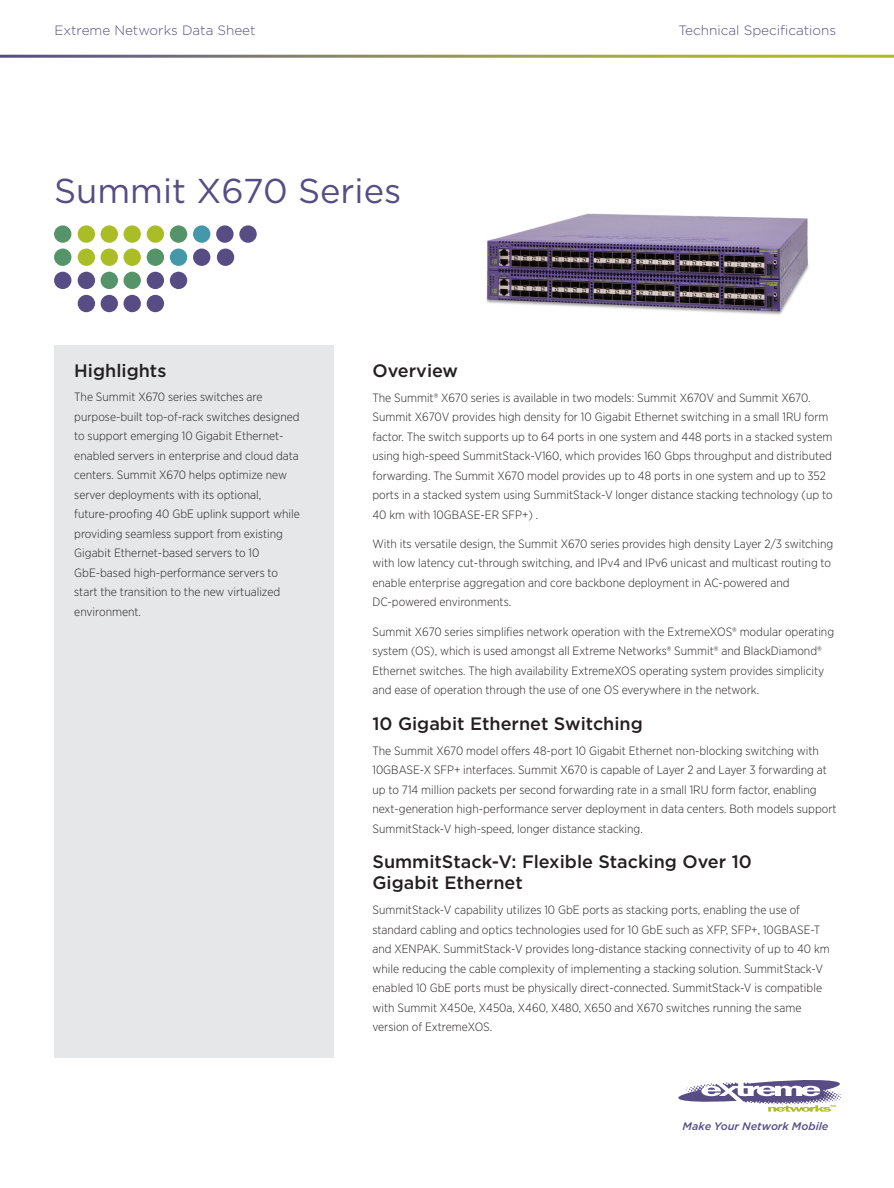
<style>
.page{position:relative;width:894px;height:1188px;background:#fff}
.page>*{position:absolute;margin:0;border:0;box-sizing:border-box;transform-origin:0 0}
.t1{font:34.5px "Gotham";color:#574d84}
.t2{font:500 18px/21px "Gotham";color:#231f20}
.t3{font:300 13.5px "Gotham";color:#574d84}
.t4{font:300 12px/19.5px "Gotham Narrow";color:#231f20}
.t5{font:italic 500 10.8px "Gotham";color:#574d84}
</style>
<div class="page">
<svg style="left:0;top:55px;width:893px;height:3px"></svg>
<div style="left:123px;top:295px;width:18px;height:17px;background:#574d84;border-radius:50%"></div>
<div style="left:147px;top:295px;width:17px;height:17px;background:#574d84;border-radius:50%"></div>
<div style="left:123px;top:272px;width:18px;height:17px;background:#559469;border-radius:50%"></div>
<div style="left:147px;top:272px;width:17px;height:17px;background:#574d84;border-radius:50%"></div>
<div style="left:170px;top:272px;width:17px;height:17px;background:#574d84;border-radius:50%"></div>
<div style="left:123px;top:249px;width:18px;height:17px;background:#aabd26;border-radius:50%"></div>
<div style="left:147px;top:249px;width:17px;height:17px;background:#559469;border-radius:50%"></div>
<div style="left:170px;top:249px;width:17px;height:17px;background:#4498a9;border-radius:50%"></div>
<div style="left:193px;top:249px;width:17px;height:17px;background:#574d84;border-radius:50%"></div>
<div style="left:217px;top:249px;width:17px;height:17px;background:#574d84;border-radius:50%"></div>
<div style="left:123px;top:225px;width:18px;height:18px;background:#aabd26;border-radius:50%"></div>
<div style="left:100px;top:295px;width:18px;height:17px;background:#574d84;border-radius:50%"></div>
<div style="left:100px;top:272px;width:18px;height:17px;background:#559469;border-radius:50%"></div>
<div style="left:100px;top:249px;width:18px;height:17px;background:#aabd26;border-radius:50%"></div>
<div style="left:100px;top:225px;width:18px;height:18px;background:#aabd26;border-radius:50%"></div>
<div style="left:78px;top:295px;width:17px;height:17px;background:#574d84;border-radius:50%"></div>
<div style="left:78px;top:272px;width:17px;height:17px;background:#574d84;border-radius:50%"></div>
<div style="left:78px;top:249px;width:17px;height:17px;background:#aabd26;border-radius:50%"></div>
<div style="left:78px;top:225px;width:17px;height:18px;background:#aabd26;border-radius:50%"></div>
<div style="left:54px;top:272px;width:17px;height:17px;background:#574d84;border-radius:50%"></div>
<div style="left:54px;top:249px;width:17px;height:17px;background:#559469;border-radius:50%"></div>
<div style="left:54px;top:225px;width:17px;height:18px;background:#559469;border-radius:50%"></div>
<div style="left:147px;top:225px;width:17px;height:18px;background:#aabd26;border-radius:50%"></div>
<div style="left:170px;top:225px;width:17px;height:18px;background:#559469;border-radius:50%"></div>
<div style="left:193px;top:225px;width:17px;height:18px;background:#4498a9;border-radius:50%"></div>
<div style="left:216px;top:225px;width:17px;height:18px;background:#574d84;border-radius:50%"></div>
<div style="left:239px;top:225px;width:18px;height:18px;background:#574d84;border-radius:50%"></div>
<svg style="left:678px;top:1080px;width:162px;height:32px"></svg>
<img style="left:486px;top:213px;width:323px;height:102px">
<div style="left:54px;top:345px;width:279px;height:713px;background:#e6e7e9"></div>
<p class="t3" style="left:54px;top:22px;width:202px">Extreme Networks Data Sheet</p>
<h1 class="t1" style="left:54px;top:169px;width:348px">Summit X670 Series</h1>
<p class="t3" style="left:678px;top:22px;width:159px">Technical Specifications</p>
<h2 class="t2" style="left:74px;top:359px;width:94px">Highlights</h2>
<p class="t4" style="left:74px;top:387px;width:227px">The Summit X670 series switches are purpose-built top-of-rack switches designed to support emerging 10 Gigabit Ethernet&shy;enabled servers in enterprise and cloud data centers. Summit X670 helps optimize new server deployments with its optional, future-proofing 40 GbE uplink support while providing seamless support from existing Gigabit Ethernet-based servers to 10<br>GbE-based high-performance servers to start the transition to the new virtualized environment.</p>
<h2 class="t2" style="left:372px;top:360px;width:87px">Overview</h2>
<p class="t4" style="left:372px;top:387px;width:461px">The Summit® X670 series is available in two models: Summit X670V and Summit X670.<br>Summit X670V provides high density for 10 Gigabit Ethernet switching in a small 1RU form factor. The switch supports up to 64 ports in one system and 448 ports in a stacked system using high-speed SummitStack-V160, which provides 160 Gbps throughput and distributed forwarding. The Summit X670 model provides up to 48 ports in one system and up to 352 ports in a stacked system using SummitStack-V longer distance stacking technology (up to 40 km with 10GBASE-ER SFP+) .</p>
<p class="t4" style="left:372px;top:534px;width:462px">With its versatile design, the Summit X670 series provides high density Layer 2/3 switching with low latency cut-through switching, and IPv4 and IPv6 unicast and multicast routing to enable enterprise aggregation and core backbone deployment in AC-powered and DC-powered environments.</p>
<p class="t4" style="left:372px;top:621px;width:463px">Summit X670 series simplifies network operation with the ExtremeXOS® modular operating system (OS), which is used amongst all Extreme Networks® Summit® and BlackDiamond® Ethernet switches. The high availability ExtremeXOS operating system provides simplicity and ease of operation through the use of one OS everywhere in the network.</p>
<h2 class="t2" style="left:372px;top:713px;width:272px">10 Gigabit Ethernet Switching</h2>
<p class="t4" style="left:372px;top:740px;width:465px">The Summit X670 model offers 48-port 10 Gigabit Ethernet non-blocking switching with 10GBASE-X SFP+ interfaces. Summit X670 is capable of Layer 2 and Layer 3 forwarding at up to 714 million packets per second forwarding rate in a small 1RU form factor, enabling next-generation high-performance server deployment in data centers. Both models support SummitStack-V high-speed, longer distance stacking.</p>
<h2 class="t2" style="left:372px;top:851px;width:381px">SummitStack-V: Flexible Stacking Over 10<br>Gigabit Ethernet</h2>
<p class="t4" style="left:372px;top:900px;width:458px">SummitStack-V capability utilizes 10 GbE ports as stacking ports, enabling the use of standard cabling and optics technologies used for 10 GbE such as XFP, SFP+, 10GBASE-T and XENPAK. SummitStack-V provides long-distance stacking connectivity of up to 40 km while reducing the cable complexity of implementing a stacking solution. SummitStack-V enabled 10 GbE ports must be physically direct-connected. SummitStack-V is compatible with Summit X450e, X450a, X460, X480, X650 and X670 switches running the same version of ExtremeXOS.</p>
<p class="t5" style="left:682px;top:1119px;width:147px">Make Your Network Mobile</p>
</div>
